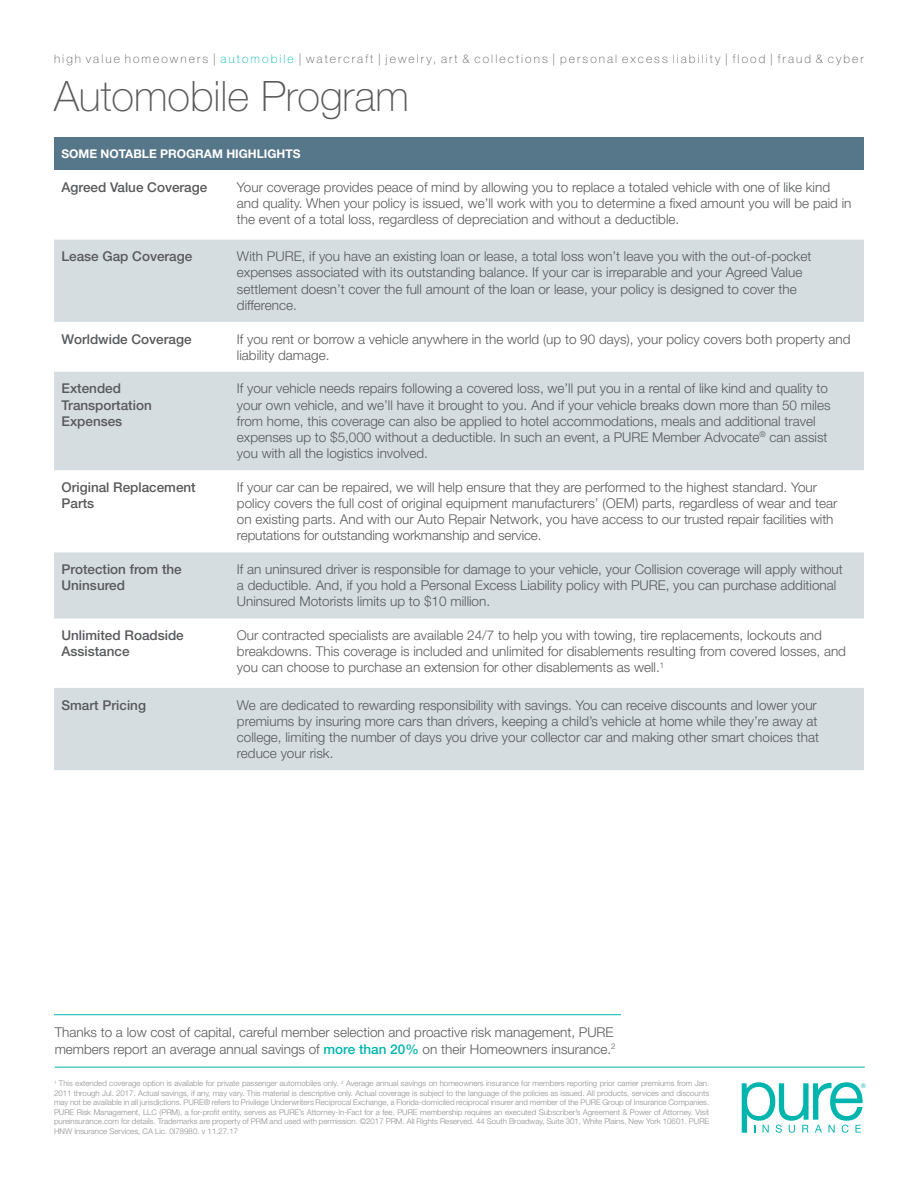
<style>
.page{position:relative;width:918px;height:1188px;background:#fff}
.page>*{position:absolute;margin:0;border:0;box-sizing:border-box;transform-origin:0 0}
.t1{font:100 42px "Helvetica Neue LT Std";color:#58595b}
.Body{font:300 13.5px/16.2px "Helvetica Neue LT Std";color:#58595b}
.t2{font:500 13.5px/16.2px "Helvetica Neue LT Std";color:#58595b}
.t3{font:100 12px "Helvetica Neue LT Std";letter-spacing:.17em;color:#58595b}
.t4{font:700 12px "Helvetica Neue LT Std";color:#fff}
.t5{font:300 7.8px/9.4px "Helvetica Neue LT Std";color:#918e8e;text-align:justify}
.t6{font:6.3px "Helvetica";color:#00b5ae}
.s1{color:#00b5ae}
.s2{font-weight:500;color:#00b5ae}
</style>
<div class="page">
<hr style="left:55px;top:1067px;width:810px;height:1px;background:#00b5ae">
<svg style="left:742px;top:1082px;width:121px;height:51px"></svg>
<div style="left:54px;top:138px;width:810px;height:32px;background:#567689"></div>
<svg style="left:54px;top:240px;width:810px;height:530px;fill:#d5dde1"></svg>
<hr style="left:54px;top:1014px;width:567px;height:1px;background:#00b5ae">
<p class="t3" style="left:54px;top:51px;width:811px">high value homeowners | <span class="s1">automobile</span> | watercraft | jewelry, art &amp; collections | personal excess liability | flood | fraud &amp; cyber</p>
<p class="t1" style="left:54px;top:72px;width:356px">Automobile Program</p>
<p class="t4" style="left:62px;top:147px;width:241px">SOME NOTABLE PROGRAM HIGHLIGHTS</p>
<p class="t2" style="left:62px;top:179px;width:147px">Agreed Value Coverage</p>
<p class="Body" style="left:237px;top:179px;width:616px">Your coverage provides peace of mind by allowing you to replace a totaled vehicle with one of like kind and quality. When your policy is issued, we’ll work with you to determine a fixed amount you will be paid in the event of a total loss, regardless of depreciation and without a deductible.</p>
<p class="t2" style="left:62px;top:248px;width:132px">Lease Gap Coverage</p>
<p class="Body" style="left:237px;top:248px;width:576px">With PURE, if you have an existing loan or lease, a total loss won’t leave you with the out-of-pocket expenses associated with its outstanding balance. If your car is irreparable and your Agreed Value settlement doesn’t cover the full amount of the loan or lease, your policy is designed to cover the difference.</p>
<p class="t2" style="left:62px;top:330px;width:132px">Worldwide Coverage</p>
<p class="Body" style="left:237px;top:330px;width:615px">If you rent or borrow a vehicle anywhere in the world (up to 90 days), your policy covers both property and liability damage.</p>
<p class="t2" style="left:62px;top:380px;width:92px">Extended<br>Transportation<br>Expenses</p>
<p class="Body" style="left:237px;top:380px;width:595px">If your vehicle needs repairs following a covered loss, we’ll put you in a rental of like kind and quality to your own vehicle, and we’ll have it brought to you. And if your vehicle breaks down more than 50 miles from home, this coverage can also be applied to hotel accommodations, meals and additional travel expenses up to $5,000 without a deductible. In such an event, a PURE Member Advocate<sup>®</sup> can assist you with all the logistics involved.</p>
<p class="t2" style="left:62px;top:479px;width:136px">Original Replacement<br>Parts</p>
<p class="Body" style="left:237px;top:479px;width:602px">If your car can be repaired, we will help ensure that they are performed to the highest standard. Your policy covers the full cost of original equipment manufacturers’ (OEM) parts, regardless of wear and tear on existing parts. And with our Auto Repair Network, you have access to our trusted repair facilities with reputations for outstanding workmanship and service.</p>
<p class="t2" style="left:62px;top:561px;width:122px">Protection from the<br>Uninsured</p>
<p class="Body" style="left:237px;top:561px;width:607px">If an uninsured driver is responsible for damage to your vehicle, your Collision coverage will apply without a deductible. And, if you hold a Personal Excess Liability policy with PURE, you can purchase additional<br>Uninsured Motorists limits up to $10 million.</p>
<p class="t2" style="left:62px;top:627px;width:124px">Unlimited Roadside<br>Assistance</p>
<p class="Body" style="left:237px;top:627px;width:611px">Our contracted specialists are available 24/7 to help you with towing, tire replacements, lockouts and breakdowns. This coverage is included and unlimited for disablements resulting from covered losses, and you can choose to purchase an extension for other disablements as well.<sup>1</sup></p>
<p class="t2" style="left:62px;top:697px;width:86px">Smart Pricing</p>
<p class="Body" style="left:237px;top:696px;width:584px">We are dedicated to rewarding responsibility with savings. You can receive discounts and lower your premiums by insuring more cars than drivers, keeping a child’s vehicle at home while they’re away at college, limiting the number of days you drive your collector car and making other smart choices that reduce your risk.</p>
<p class="Body" style="left:55px;top:1024px;width:562px">Thanks to a low cost of capital, careful member selection and proactive risk management, PURE members report an average annual savings of <span class="s2">more than 20%</span> on their Homeowners insurance.<sup>2</sup></p>
<p class="t5" style="left:54px;top:1079px;width:657px"><sup>1</sup> This extended coverage option is available for private passenger automobiles only. <sup>2</sup> Average annual savings on homeowners insurance for members reporting prior carrier premiums from Jan.<br>2011 through Jul. 2017. Actual savings, if any, may vary. This material is descriptive only. Actual coverage is subject to the language of the policies as issued. All products, services and discounts may not be available in all jurisdictions. PURE® refers to Privilege Underwriters Reciprocal Exchange, a Florida-domiciled reciprocal insurer and member of the PURE Group of Insurance Companies.<br>PURE Risk Management, LLC (PRM), a for-profit entity, serves as PURE’s Attorney-In-Fact for a fee. PURE membership requires an executed Subscriber’s Agreement &amp; Power of Attorney. Visit pureinsurance.com for details. Trademarks are property of PRM and used with permission. ©2017 PRM. All Rights Reserved. 44 South Broadway, Suite 301, White Plains, New York 10601. PURE HNW Insurance Services, CA Lic. 0I78980. v 11.27.17</p>
<p class="t6" style="left:861px;top:1081px;width:6px">®</p>
</div>
